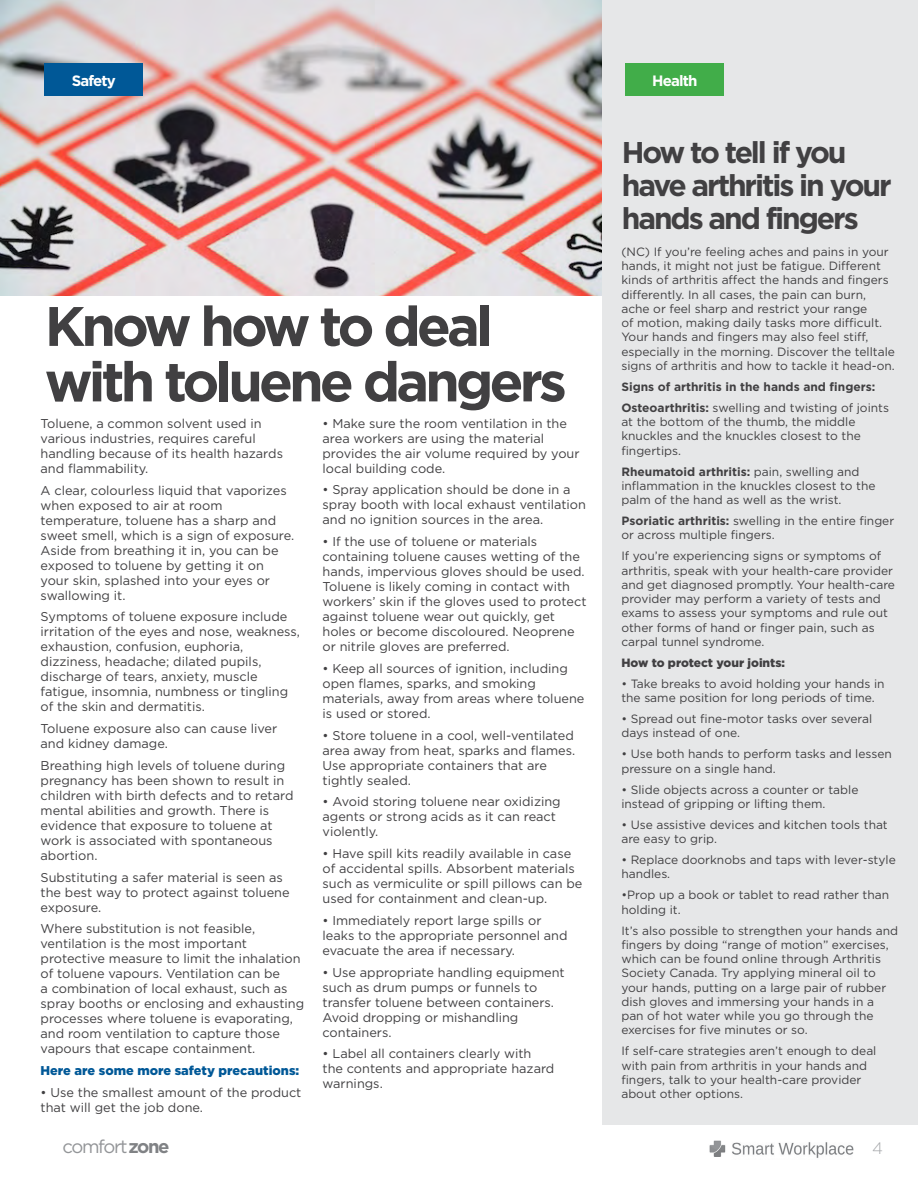
<style>
.page{position:relative;width:918px;height:1188px;background:#fff}
.page>*{position:absolute;margin:0;border:0;box-sizing:border-box;transform-origin:0 0}
.t1{font:700 55.5px/55.5px "Gotham";letter-spacing:-.07em;color:#414042}
.t2{font:700 30px/33px "Gotham";letter-spacing:-.07em;color:#414042}
.t3{font:18.45px "Gotham";letter-spacing:-.075em;color:#939598}
.t4{font:300 16.5px "Gotham";color:#a7a9ac}
.t5{font:700 15px "Gotham";letter-spacing:-.06em;color:#fff}
.t6{font:12.75px/15px "Gotham";color:#414042}
.t7{font:900 12.75px "Gotham";color:#005897}
.t8{font:12px/14.2px "Gotham";color:#414042}
.t9{font:700 12px/21px "Gotham";color:#414042}
.t10{font:900 12px "Gotham";color:#414042}
.s1{font-weight:400}
.s2{font-weight:700}
.s3{font-weight:700;color:#808285}
</style>
<div class="page">
<img style="left:709px;top:1141px;width:145px;height:17px">
<img style="left:0;top:0;width:603px;height:296px">
<div style="left:603px;top:0;width:315px;height:1124px;background:#e6e7e8"></div>
<div style="left:45px;top:64px;width:98px;height:32px;background:#005897"></div>
<div style="left:626px;top:64px;width:98px;height:32px;background:#41ad49"></div>
<p class="t5" style="left:72px;top:71px;width:45px">Safety</p>
<h1 class="t1" style="left:45px;top:298px;width:524px">Know how to deal with toluene dangers</h1>
<p class="t6" style="left:41px;top:416px;width:244px">Toluene, a common solvent used in various industries, requires careful handling because of its health hazards and flammability.</p>
<p class="t6" style="left:41px;top:482px;width:255px">A clear, colourless liquid that vaporizes when exposed to air at room temperature, toluene has a sharp and sweet smell, which is a sign of exposure.<br>Aside from breathing it in, you can be exposed to toluene by getting it on your skin, splashed into your eyes or swallowing it.</p>
<p class="t6" style="left:41px;top:609px;width:261px">Symptoms of toluene exposure include irritation of the eyes and nose, weakness, exhaustion, confusion, euphoria, dizziness, headache; dilated pupils, discharge of tears, anxiety, muscle fatigue, insomnia, numbness or tingling of the skin and dermatitis.</p>
<p class="t6" style="left:41px;top:721px;width:238px">Toluene exposure also can cause liver and kidney damage.</p>
<p class="t6" style="left:41px;top:758px;width:254px">Breathing high levels of toluene during pregnancy has been shown to result in children with birth defects and to retard mental abilities and growth. There is evidence that exposure to toluene at work is associated with spontaneous abortion.</p>
<p class="t6" style="left:41px;top:869px;width:251px">Substituting a safer material is seen as the best way to protect against toluene exposure.</p>
<p class="t6" style="left:41px;top:921px;width:265px">Where substitution is not feasible, ventilation is the most important protective measure to limit the inhalation of toluene vapours. Ventilation can be<br>a combination of local exhaust, such as spray booths or enclosing and exhausting processes where toluene is evaporating, and room ventilation to capture those vapours that escape containment.</p>
<p class="t7" style="left:41px;top:1062px;width:260px">Here are some more safety precautions:</p>
<p class="t6" style="left:41px;top:1084px;width:262px">• Use the smallest amount of the product that will get the job done.</p>
<p class="t6" style="left:323px;top:415px;width:259px">• Make sure the room ventilation in the area workers are using the material provides the air volume required by your local building code.</p>
<p class="t6" style="left:323px;top:482px;width:265px">• Spray application should be done in a spray booth with local exhaust ventilation and no ignition sources in the area.</p>
<p class="t6" style="left:323px;top:534px;width:265px">• If the use of toluene or materials containing toluene causes wetting of the hands, impervious gloves should be used.<br>Toluene is likely coming in contact with workers’ skin if the gloves used to protect against toluene wear out quickly, get holes or become discoloured. Neoprene or nitrile gloves are preferred.</p>
<p class="t6" style="left:323px;top:661px;width:263px">• Keep all sources of ignition, including open flames, sparks, and smoking materials, away from areas where toluene is used or stored.</p>
<p class="t6" style="left:323px;top:727px;width:254px">• Store toluene in a cool, well-ventilated area away from heat, sparks and flames.<br>Use appropriate containers that are tightly sealed.</p>
<p class="t6" style="left:323px;top:794px;width:240px">• Avoid storing toluene near oxidizing agents or strong acids as it can react violently.</p>
<p class="t6" style="left:323px;top:846px;width:261px">• Have spill kits readily available in case of accidental spills. Absorbent materials such as vermiculite or spill pillows can be used for containment and clean-up.</p>
<p class="t6" style="left:323px;top:913px;width:247px">• Immediately report large spills or leaks to the appropriate personnel and evacuate the area if necessary.</p>
<p class="t6" style="left:323px;top:964px;width:244px">• Use appropriate handling equipment such as drum pumps or funnels to transfer toluene between containers.<br>Avoid dropping or mishandling containers.</p>
<p class="t6" style="left:323px;top:1046px;width:233px">• Label all containers clearly with the contents and appropriate hazard warnings.</p>
<p class="t5" style="left:652px;top:71px;width:47px">Health</p>
<h2 class="t2" style="left:622px;top:135px;width:271px">How to tell if you have arthritis in your hands and fingers</h2>
<p class="t8" style="left:621px;top:244px;width:275px">(NC) If you’re feeling aches and pains in your hands, it might not just be fatigue. Different kinds of arthritis affect the hands and fingers differently. In all cases, the pain can burn, ache or feel sharp and restrict your range<br>of motion, making daily tasks more difficult.<br>Your hands and fingers may also feel stiff, especially in the morning. Discover the telltale signs of arthritis and how to tackle it head-on.</p>
<p class="t9" style="left:621px;top:376px;width:269px">Signs of arthritis in the hands and fingers:<br>Osteoarthritis: <span class="s1">swelling and twisting of joints</span></p>
<p class="t8" style="left:621px;top:415px;width:241px">at the bottom of the thumb, the middle knuckles and the knuckles closest to the fingertips.</p>
<p class="t8" style="left:621px;top:464px;width:256px"><span class="s2">Rheumatoid arthritis:</span> pain, swelling and inflammation in the knuckles closest to the palm of the hand as well as the wrist.</p>
<p class="t8" style="left:621px;top:514px;width:274px"><span class="s2">Psoriatic arthritis:</span> swelling in the entire finger or across multiple fingers.</p>
<p class="t8" style="left:621px;top:549px;width:275px">If you’re experiencing signs or symptoms of arthritis, speak with your health-care provider and get diagnosed promptly. Your health-care provider may perform a variety of tests and exams to assess your symptoms and rule out other forms of hand or finger pain, such as carpal tunnel syndrome.</p>
<p class="t10" style="left:621px;top:654px;width:165px">How to protect your joints:</p>
<p class="t8" style="left:621px;top:676px;width:265px">• Take breaks to avoid holding your hands in the same position for long periods of time.</p>
<p class="t8" style="left:621px;top:712px;width:252px">• Spread out fine-motor tasks over several days instead of one.</p>
<p class="t8" style="left:621px;top:747px;width:272px">• Use both hands to perform tasks and lessen pressure on a single hand.</p>
<p class="t8" style="left:621px;top:782px;width:239px">• Slide objects across a counter or table instead of gripping or lifting them.</p>
<p class="t8" style="left:621px;top:817px;width:268px">• Use assistive devices and kitchen tools that are easy to grip.</p>
<p class="t8" style="left:621px;top:852px;width:276px">• Replace doorknobs and taps with lever-style handles.</p>
<p class="t8" style="left:621px;top:888px;width:269px">•Prop up a book or tablet to read rather than holding it.</p>
<p class="t8" style="left:621px;top:923px;width:278px">It’s also possible to strengthen your hands and fingers by doing “range of motion” exercises, which can be found online through Arthritis Society Canada. Try applying mineral oil to your hands, putting on a large pair of rubber dish gloves and immersing your hands in a pan of hot water while you go through the exercises for five minutes or so.</p>
<p class="t8" style="left:621px;top:1044px;width:257px">If self-care strategies aren’t enough to deal with pain from arthritis in your hands and fingers, talk to your health-care provider about other options.</p>
<h3 class="t3" style="left:63px;top:1135px;width:108px">comfort<span class="s3">zone</span></h3>
<p class="t4" style="left:872px;top:1137px;width:12px">4</p>
</div>
